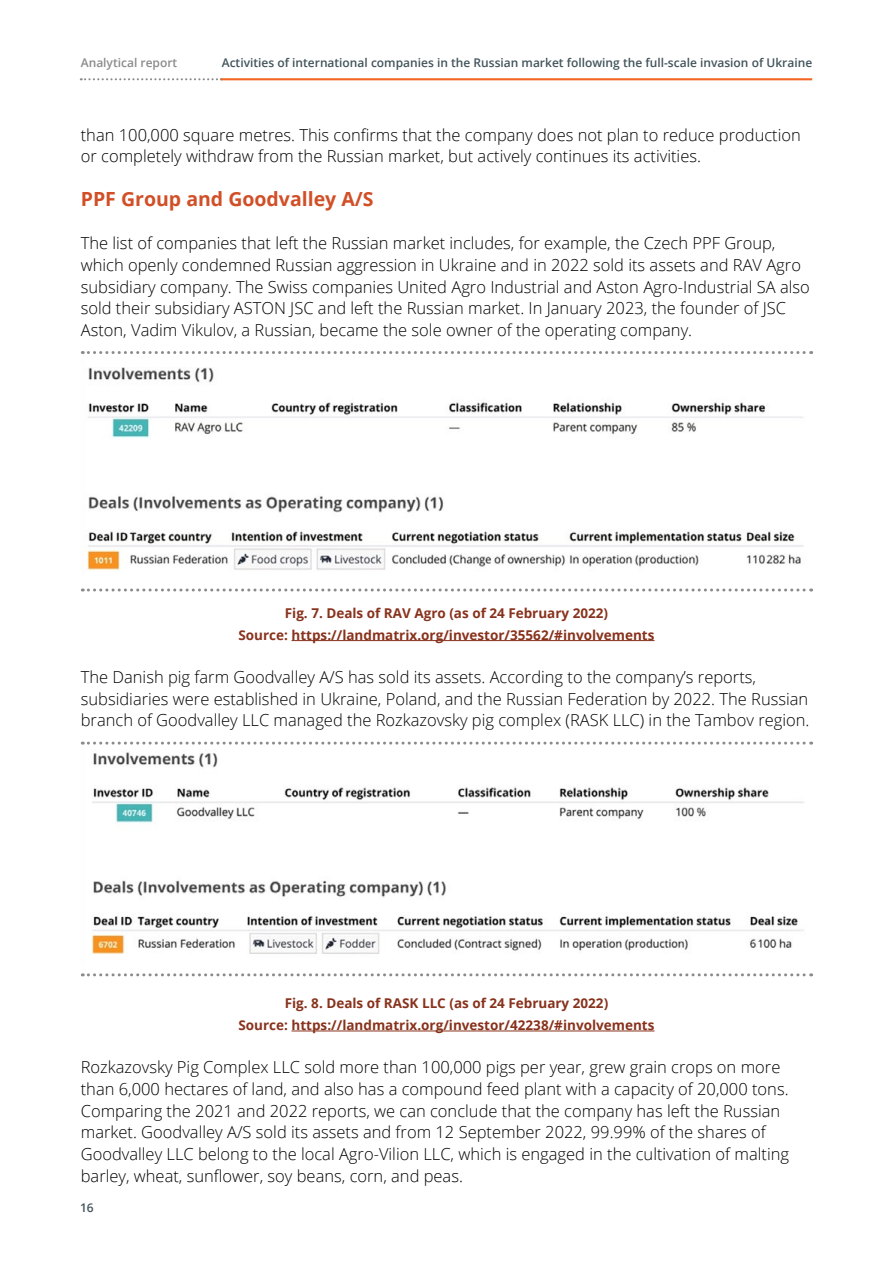
<style>
.page{position:relative;width:893px;height:1263px;background:#fff}
.page>*{position:absolute;margin:0;border:0;box-sizing:border-box;transform-origin:0 0}
.t1{font:700 19.5px "Open Sans";color:#d14f27}
.t2{font:300 16.5px/21.8px "Open Sans";color:#000}
.t3{font:700 13.5px/21.8px "Open Sans";color:#88321c;text-align:center}
.t4{font:600 12px "Open Sans";color:#42545b}
.t5{font:600 12px "Open Sans";color:#8d8a8a}
</style>
<div class="page">
<svg style="left:81px;top:78px;width:140px;height:2px"></svg>
<hr style="left:221px;top:78px;width:591px;height:2px;background:#f26522">
<hr style="left:291px;top:640px;width:363px;height:1px;background:#88321c">
<hr style="left:291px;top:1031px;width:363px;height:1px;background:#88321c">
<img style="left:87px;top:367px;width:717px;height:204px">
<img style="left:81px;top:743px;width:723px;height:212px">
<svg style="left:82px;top:351px;width:730px;height:3px"></svg>
<svg style="left:82px;top:588px;width:730px;height:3px"></svg>
<svg style="left:82px;top:742px;width:730px;height:3px"></svg>
<svg style="left:82px;top:973px;width:730px;height:3px"></svg>
<p class="t5" style="left:81px;top:55px;width:98px">Analytical report</p>
<p class="t4" style="left:222px;top:55px;width:592px">Activities of international companies in the Russian market following the full-scale invasion of Ukraine</p>
<p class="t2" style="left:81px;top:123px;width:722px">than 100,000 square metres. This confirms that the company does not plan to reduce production or completely withdraw from the Russian market, but actively continues its activities.</p>
<p class="t1" style="left:81px;top:185px;width:294px">PPF Group and Goodvalley A/S</p>
<p class="t2" style="left:81px;top:232px;width:731px">The list of companies that left the Russian market includes, for example, the Czech PPF Group, which openly condemned Russian aggression in Ukraine and in 2022 sold its assets and RAV Agro subsidiary company. The Swiss companies United Agro Industrial and Aston Agro-Industrial SA also sold their subsidiary ASTON JSC and left the Russian market. In January 2023, the founder of JSC Aston, Vadim Vikulov, a Russian, became the sole owner of the operating company.</p>
<p class="t3" style="left:238px;top:602px;width:418px">Fig. 7. Deals of RAV Agro (as of 24 February 2022)<br>Source: https://landmatrix.org/investor/35562/#involvements</p>
<p class="t2" style="left:81px;top:666px;width:730px">The Danish pig farm Goodvalley A/S has sold its assets. According to the company’s reports, subsidiaries were established in Ukraine, Poland, and the Russian Federation by 2022. The Russian branch of Goodvalley LLC managed the Rozkazovsky pig complex (RASK LLC) in the Tambov region.</p>
<p class="t3" style="left:238px;top:992px;width:418px">Fig. 8. Deals of RASK LLC (as of 24 February 2022)<br>Source: https://landmatrix.org/investor/42238/#involvements</p>
<p class="t2" style="left:81px;top:1056px;width:710px">Rozkazovsky Pig Complex LLC sold more than 100,000 pigs per year, grew grain crops on more than 6,000 hectares of land, and also has a compound feed plant with a capacity of 20,000 tons.<br>Comparing the 2021 and 2022 reports, we can conclude that the company has left the Russian market. Goodvalley A/S sold its assets and from 12 September 2022, 99.99% of the shares of Goodvalley LLC belong to the local Agro-Vilion LLC, which is engaged in the cultivation of malting barley, wheat, sunflower, soy beans, corn, and peas.</p>
<p class="t4" style="left:80px;top:1199px;width:15px">16</p>
</div>
